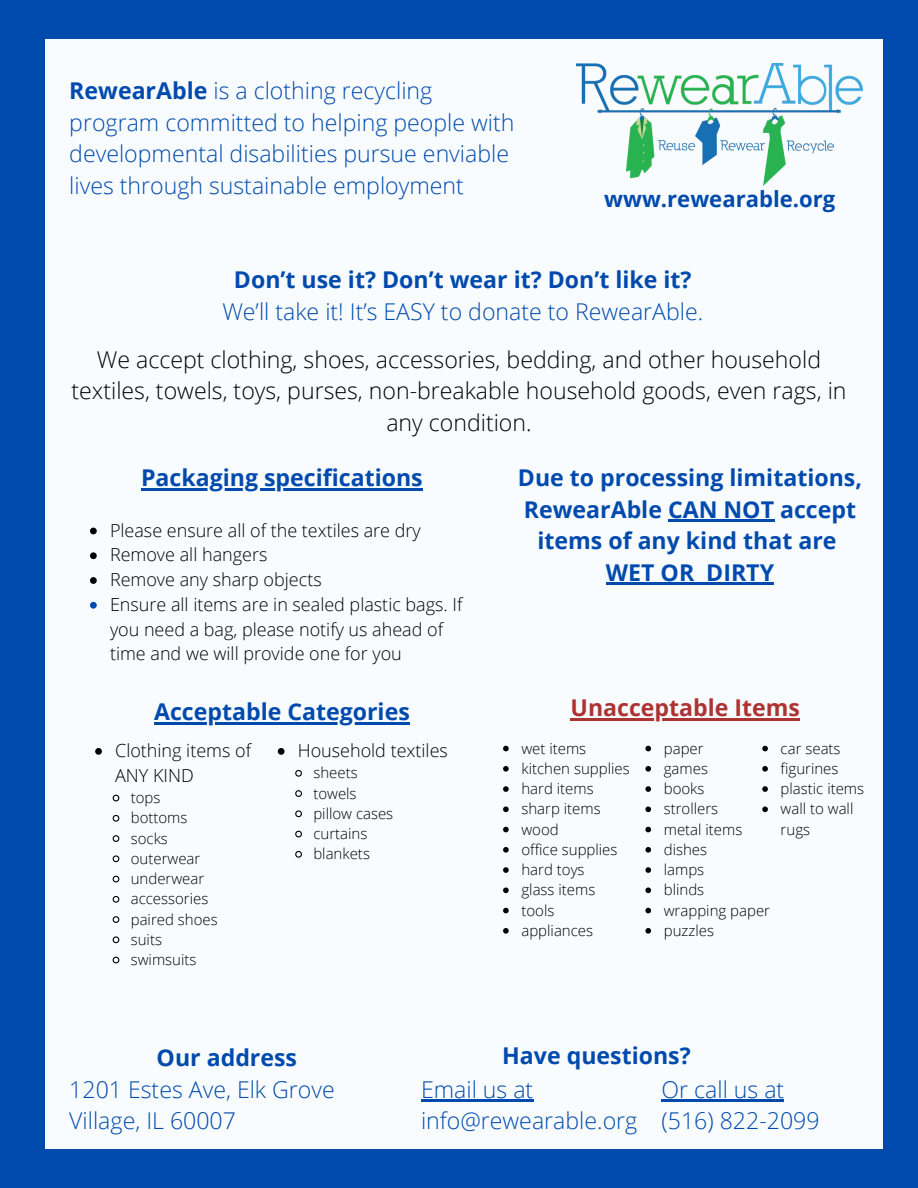
<style>
.page{position:relative;width:918px;height:1188px;background:#004aad}
.page>*{position:absolute;margin:0;border:0;box-sizing:border-box;transform-origin:0 0}
.t1{font:300 23.1px/31.5px "Open Sans";color:#004aad}
.t2{font:700 23.1px/31.5px "Open Sans";color:#004aad;text-align:center}
.t3{font:300 23.1px/31.5px "Open Sans";color:#000;text-align:center}
.t4{font:700 23.1px "Open Sans";color:#ac3332}
.t5{font:700 22.05px "Open Sans";color:#004aad}
.t6{font:300 18px/24.8px "Open Sans";color:#000}
.t7{font:300 15px/20.2px "Open Sans";color:#000}
.s1{font-weight:700}
</style>
<div class="page">
<div style="left:45px;top:40px;width:837px;height:1109px;background:#f9fcff"></div>
<img style="left:577px;top:64px;width:286px;height:121px">
<hr style="left:421px;top:1100px;width:112px;height:2px;background:#004aad">
<hr style="left:662px;top:1100px;width:122px;height:2px;background:#004aad">
<svg style="left:90px;top:528px;width:7px;height:6px"></svg>
<svg style="left:90px;top:552px;width:7px;height:7px"></svg>
<svg style="left:90px;top:577px;width:7px;height:7px"></svg>
<svg style="left:90px;top:602px;width:7px;height:7px"></svg>
<hr style="left:141px;top:488px;width:282px;height:2px;background:#004aad">
<hr style="left:668px;top:520px;width:106px;height:2px;background:#004aad">
<hr style="left:606px;top:583px;width:88px;height:2px;background:#004aad">
<svg style="left:694px;top:583px;width:12px;height:2px"></svg>
<hr style="left:706px;top:583px;width:68px;height:2px;background:#004aad">
<hr style="left:154px;top:722px;width:256px;height:2px;background:#004aad">
<hr style="left:571px;top:718px;width:229px;height:3px;background:#ac3332">
<svg style="left:645px;top:746px;width:6px;height:5px"></svg>
<svg style="left:645px;top:766px;width:6px;height:6px"></svg>
<svg style="left:645px;top:786px;width:6px;height:6px"></svg>
<svg style="left:645px;top:806px;width:6px;height:6px"></svg>
<svg style="left:645px;top:827px;width:6px;height:5px"></svg>
<svg style="left:645px;top:847px;width:6px;height:6px"></svg>
<svg style="left:645px;top:867px;width:6px;height:6px"></svg>
<svg style="left:645px;top:887px;width:6px;height:6px"></svg>
<svg style="left:645px;top:908px;width:6px;height:5px"></svg>
<svg style="left:645px;top:928px;width:6px;height:6px"></svg>
<svg style="left:762px;top:746px;width:6px;height:5px"></svg>
<svg style="left:762px;top:766px;width:6px;height:6px"></svg>
<svg style="left:762px;top:786px;width:6px;height:6px"></svg>
<svg style="left:762px;top:806px;width:6px;height:6px"></svg>
<svg style="left:278px;top:748px;width:7px;height:7px"></svg>
<svg style="left:295px;top:769px;width:7px;height:8px"></svg>
<svg style="left:295px;top:790px;width:7px;height:7px"></svg>
<svg style="left:295px;top:810px;width:7px;height:8px"></svg>
<svg style="left:295px;top:830px;width:7px;height:8px"></svg>
<svg style="left:295px;top:850px;width:7px;height:8px"></svg>
<svg style="left:95px;top:748px;width:7px;height:7px"></svg>
<svg style="left:112px;top:794px;width:8px;height:8px"></svg>
<svg style="left:112px;top:815px;width:8px;height:7px"></svg>
<svg style="left:112px;top:835px;width:8px;height:7px"></svg>
<svg style="left:112px;top:855px;width:8px;height:8px"></svg>
<svg style="left:112px;top:875px;width:8px;height:8px"></svg>
<svg style="left:112px;top:896px;width:8px;height:7px"></svg>
<svg style="left:112px;top:916px;width:8px;height:7px"></svg>
<svg style="left:112px;top:936px;width:8px;height:8px"></svg>
<svg style="left:112px;top:956px;width:8px;height:8px"></svg>
<svg style="left:503px;top:746px;width:6px;height:5px"></svg>
<svg style="left:503px;top:766px;width:6px;height:6px"></svg>
<svg style="left:503px;top:786px;width:6px;height:6px"></svg>
<svg style="left:503px;top:806px;width:6px;height:6px"></svg>
<svg style="left:503px;top:827px;width:6px;height:5px"></svg>
<svg style="left:503px;top:847px;width:6px;height:6px"></svg>
<svg style="left:503px;top:867px;width:6px;height:6px"></svg>
<svg style="left:503px;top:887px;width:6px;height:6px"></svg>
<svg style="left:503px;top:908px;width:6px;height:5px"></svg>
<svg style="left:503px;top:928px;width:6px;height:6px"></svg>
<h1 class="t1" style="left:69px;top:75px;width:447px"><span class="s1">RewearAble</span> is a clothing recycling program committed to helping people with developmental disabilities pursue enviable lives through sustainable employment</h1>
<h2 class="t5" style="left:604px;top:183px;width:233px">www.rewearable.org</h2>
<h1 class="t2" style="left:234px;top:263px;width:459px">Don’t use it? Don’t wear it? Don’t like it?</h1>
<h1 class="t1" style="left:222px;top:295px;width:482px">We’ll take it! It’s EASY to donate to RewearAble.</h1>
<h1 class="t3" style="left:71px;top:343px;width:777px">We accept clothing, shoes, accessories, bedding, and other household textiles, towels, toys, purses, non-breakable household goods, even rags, in any condition.</h1>
<h1 class="t2" style="left:141px;top:461px;width:283px">Packaging specifications</h1>
<h1 class="t2" style="left:518px;top:461px;width:346px">Due to processing limitations,<br>RewearAble CAN NOT accept items of any kind that are<br>WET OR DIRTY</h1>
<p class="t6" style="left:110px;top:517px;width:354px">Please ensure all of the textiles are dry Remove all hangers<br>Remove any sharp objects<br>Ensure all items are in sealed plastic bags. If you need a bag, please notify us ahead of time and we will provide one for you</p>
<h1 class="t2" style="left:154px;top:695px;width:257px">Acceptable Categories</h1>
<h1 class="t4" style="left:571px;top:691px;width:231px">Unacceptable Items</h1>
<p class="t7" style="left:664px;top:738px;width:108px">paper<br>games<br>books<br>strollers<br>metal items dishes<br>lamps<br>blinds wrapping paper puzzles</p>
<p class="t7" style="left:781px;top:738px;width:85px">car seats figurines plastic items wall to wall rugs</p>
<p class="t7" style="left:521px;top:738px;width:110px">wet items kitchen supplies hard items sharp items wood<br>office supplies hard toys<br>glass items tools appliances</p>
<p class="t6" style="left:115px;top:738px;width:137px">Clothing items of<br>ANY KIND</p>
<p class="t7" style="left:131px;top:787px;width:88px">tops bottoms socks outerwear underwear accessories paired shoes suits swimsuits</p>
<p class="t6" style="left:298px;top:738px;width:152px">Household textiles</p>
<p class="t7" style="left:313px;top:762px;width:81px">sheets towels pillow cases curtains blankets</p>
<h1 class="t2" style="left:157px;top:1041px;width:142px">Our address</h1>
<h1 class="t1" style="left:69px;top:1073px;width:267px">1201 Estes Ave, Elk Grove<br>Village, IL 60007</h1>
<h1 class="t2" style="left:502px;top:1039px;width:190px">Have questions?</h1>
<h1 class="t1" style="left:421px;top:1073px;width:218px">Email us at info@rewearable.org</h1>
<h1 class="t1" style="left:662px;top:1073px;width:159px">Or call us at (516) 822-2099</h1>
</div>
